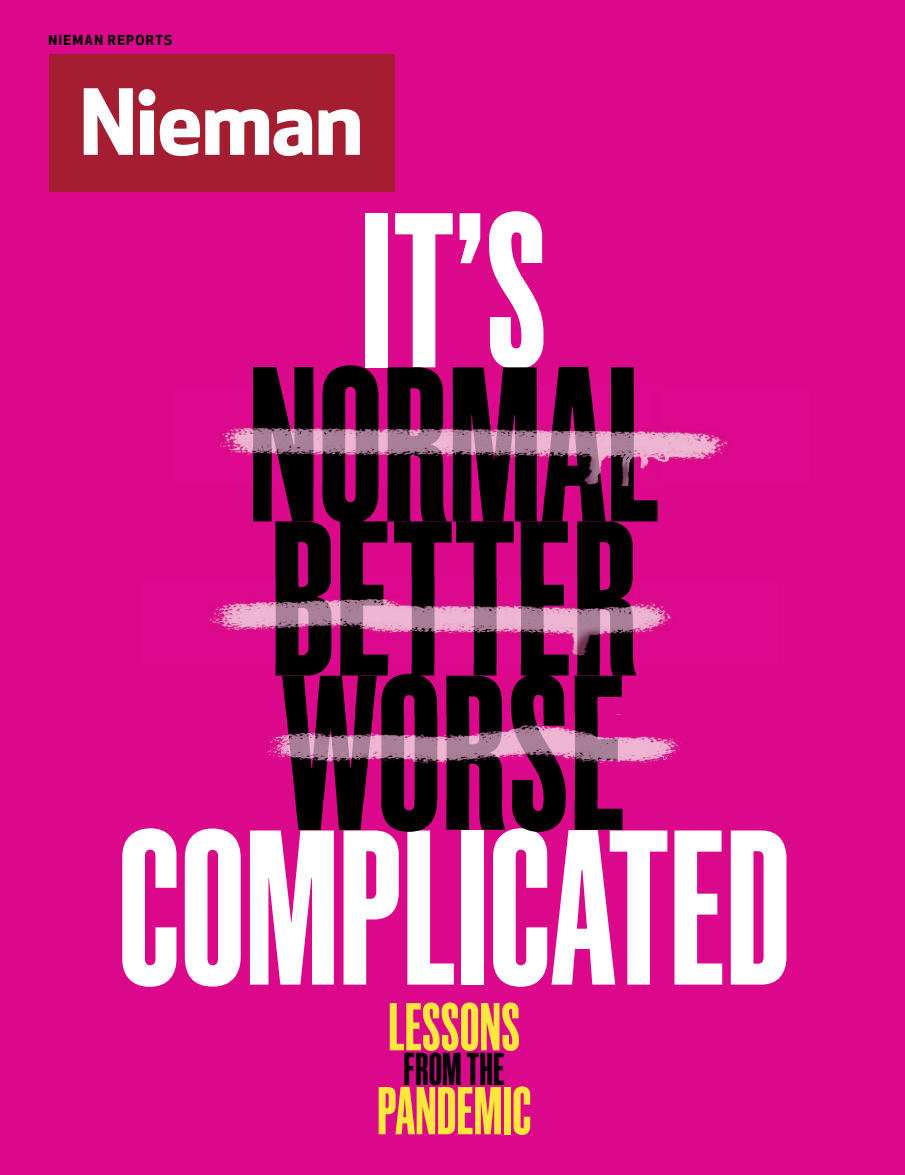
<style>
.page{position:relative;width:905px;height:1175px;background:#fff}
.page>*{position:absolute;margin:0;border:0;box-sizing:border-box;transform-origin:0 0}
.t1{font:700 220.05px/154.2px "Grotzec Narrow";color:#000}
.t2{font:700 220.05px "Grotzec Narrow";color:#fff}
.t3{font:700 67.5px "Grotzec Narrow";color:#ffe73c}
.t4{font:700 46.05px "Grotzec Narrow";color:#000}
.t5{font:700 13.5px "Apex New";letter-spacing:.1em;color:#000}
</style>
<div class="page">
<div style="left:0;top:0;width:904px;height:1174px;background:#db088c"></div>
<div style="left:49px;top:54px;width:345px;height:137px;background:#a51d31"></div>
<svg style="left:84px;top:88px;width:276px;height:68px"></svg>
<img style="left:220px;top:427px;width:508px;height:36px">
<img style="left:253px;top:387px;width:404px;height:98px">
<img style="left:209px;top:579px;width:463px;height:85px">
<img style="left:276px;top:579px;width:360px;height:85px">
<img style="left:266px;top:735px;width:415px;height:28px">
<img style="left:282px;top:715px;width:340px;height:84px">
<p class="t5" style="left:49px;top:30px;width:125px">NIEMAN REPORTS</p>
<p class="t2" style="left:361px;top:141px;width:189px">IT’S</p>
<p class="t1" style="left:248px;top:352px;width:413px">NORMAL</p>
<p class="t1" style="left:271px;top:506px;width:368px">BETTER<br>WORSE</p>
<p class="t2" style="left:118px;top:758px;width:674px">COMPLICATED</p>
<p class="t3" style="left:388px;top:980px;width:133px">LESSONS</p>
<p class="t4" style="left:403px;top:1037px;width:103px">FROM THE</p>
<p class="t3" style="left:377px;top:1064px;width:156px">PANDEMIC</p>
</div>
